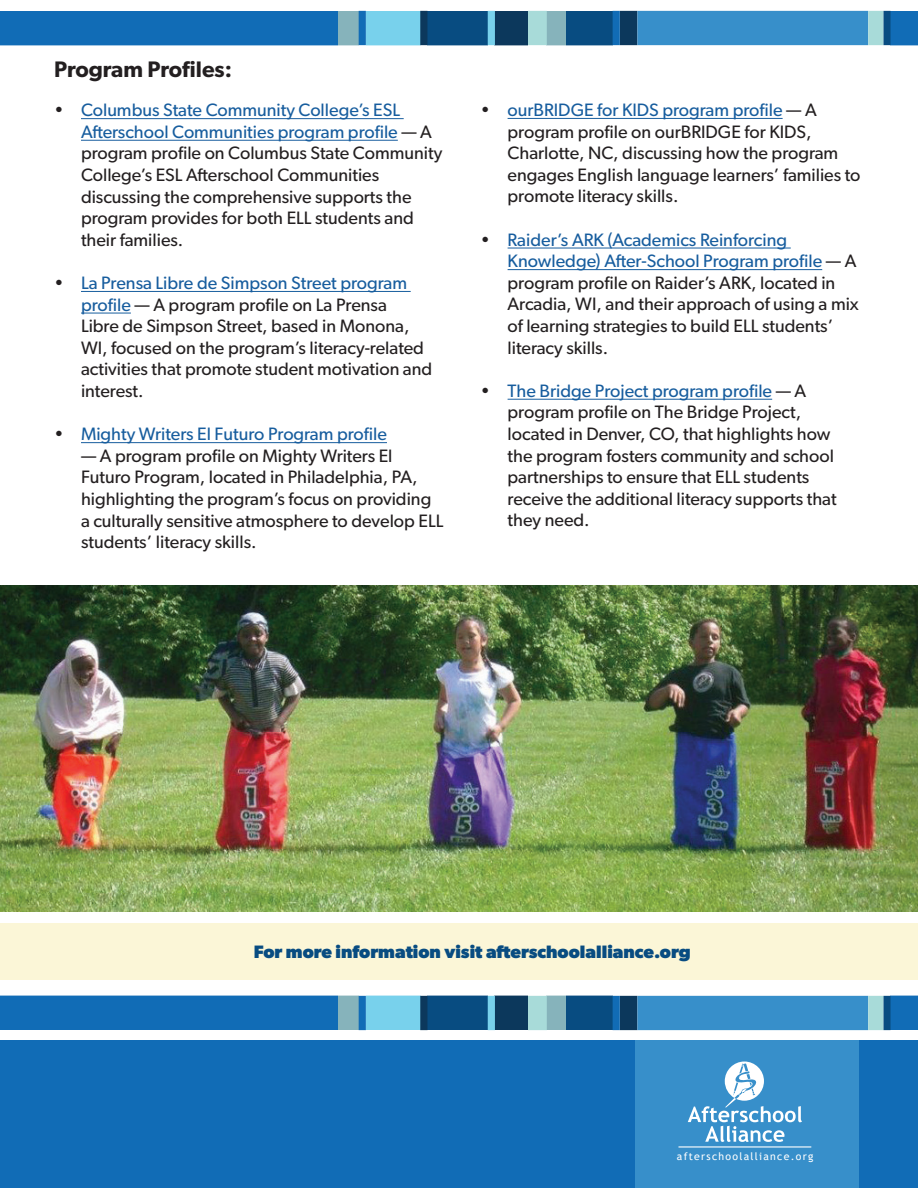
<style>
.page{position:relative;width:918px;height:1188px;background:#fff}
.page>*{position:absolute;margin:0;border:0;box-sizing:border-box;transform-origin:0 0}
.t1{font:600 22.5px "Gibson";color:#231f20}
.t2{font:18px/21.6px "Gibson";color:#231f20}
.t3{font:700 18px "Gibson";color:#084c81}
.t4{font:18px "Gibson";color:#175d9e}
.t5{font:10.5px "Trebuchet MS";letter-spacing:.12em;color:#fff}
.s1{color:#175d9e}
.s2{color:#231f20}
</style>
<div class="page">
<svg style="left:0;top:10px;width:918px;height:36px;background:#3481b7"></svg>
<svg style="left:0;top:995px;width:918px;height:46px"></svg>
<div style="left:0;top:1041px;width:918px;height:147px;background:#116cb6"></div>
<div style="left:635px;top:1041px;width:224px;height:147px;background:#378fca"></div>
<svg style="left:688px;top:1062px;width:114px;height:80px"></svg>
<hr style="left:678px;top:1146px;width:133px;height:2px;background:#fff">
<div style="left:0;top:924px;width:918px;height:56px;background:#fbf6d7"></div>
<img style="left:0;top:585px;width:918px;height:327px">
<hr style="left:81px;top:118px;width:323px;height:1px;background:#175d9e">
<hr style="left:81px;top:140px;width:317px;height:1px;background:#175d9e">
<hr style="left:81px;top:291px;width:330px;height:1px;background:#175d9e">
<hr style="left:81px;top:313px;width:50px;height:1px;background:#175d9e">
<hr style="left:81px;top:442px;width:306px;height:1px;background:#175d9e">
<hr style="left:508px;top:118px;width:275px;height:1px;background:#175d9e">
<hr style="left:508px;top:248px;width:283px;height:1px;background:#175d9e">
<hr style="left:508px;top:269px;width:314px;height:1px;background:#175d9e">
<hr style="left:508px;top:399px;width:264px;height:1px;background:#175d9e">
<p class="t1" style="left:54px;top:55px;width:180px">Program Profiles:</p>
<p class="t2" style="left:81px;top:99px;width:363px;text-indent:-27px">• <span class="s1">Columbus State Community College’s ESL Afterschool Communities program profile</span> — A program profile on Columbus State Community College’s ESL Afterschool Communities discussing the comprehensive supports the program provides for both ELL students and their families.</p>
<p class="t2" style="left:81px;top:272px;width:353px;text-indent:-27px">• <span class="s1">La Prensa Libre de Simpson Street program profile</span> — A program profile on La Prensa<br>Libre de Simpson Street, based in Monona, WI, focused on the program’s literacy-related activities that promote student motivation and interest.</p>
<p class="t4" style="left:54px;top:423px;width:335px"><span class="s2">•</span> Mighty Writers El Futuro Program profile</p>
<p class="t2" style="left:81px;top:445px;width:364px">— A program profile on Mighty Writers El Futuro Program, located in Philadelphia, PA, highlighting the program’s focus on providing a culturally sensitive atmosphere to develop ELL students’ literacy skills.</p>
<p class="t2" style="left:508px;top:99px;width:354px;text-indent:-27px">• <span class="s1">ourBRIDGE for KIDS program profile</span> — A program profile on ourBRIDGE for KIDS, Charlotte, NC, discussing how the program engages English language learners’ families to promote literacy skills.</p>
<p class="t2" style="left:508px;top:228px;width:353px;text-indent:-27px">• <span class="s1">Raider’s ARK (Academics Reinforcing Knowledge) After-School Program profile</span> — A program profile on Raider’s ARK, located in Arcadia, WI, and their approach of using a mix of learning strategies to build ELL students’ literacy skills.</p>
<p class="t2" style="left:508px;top:380px;width:331px;text-indent:-27px">• <span class="s1">The Bridge Project program profile</span> — A program profile on The Bridge Project, located in Denver, CO, that highlights how the program fosters community and school partnerships to ensure that ELL students receive the additional literacy supports that they need.</p>
<p class="t3" style="left:254px;top:941px;width:438px">For more information visit afterschoolalliance.org</p>
<p class="t5" style="left:677px;top:1150px;width:138px">afterschoolalliance.org</p>
</div>
